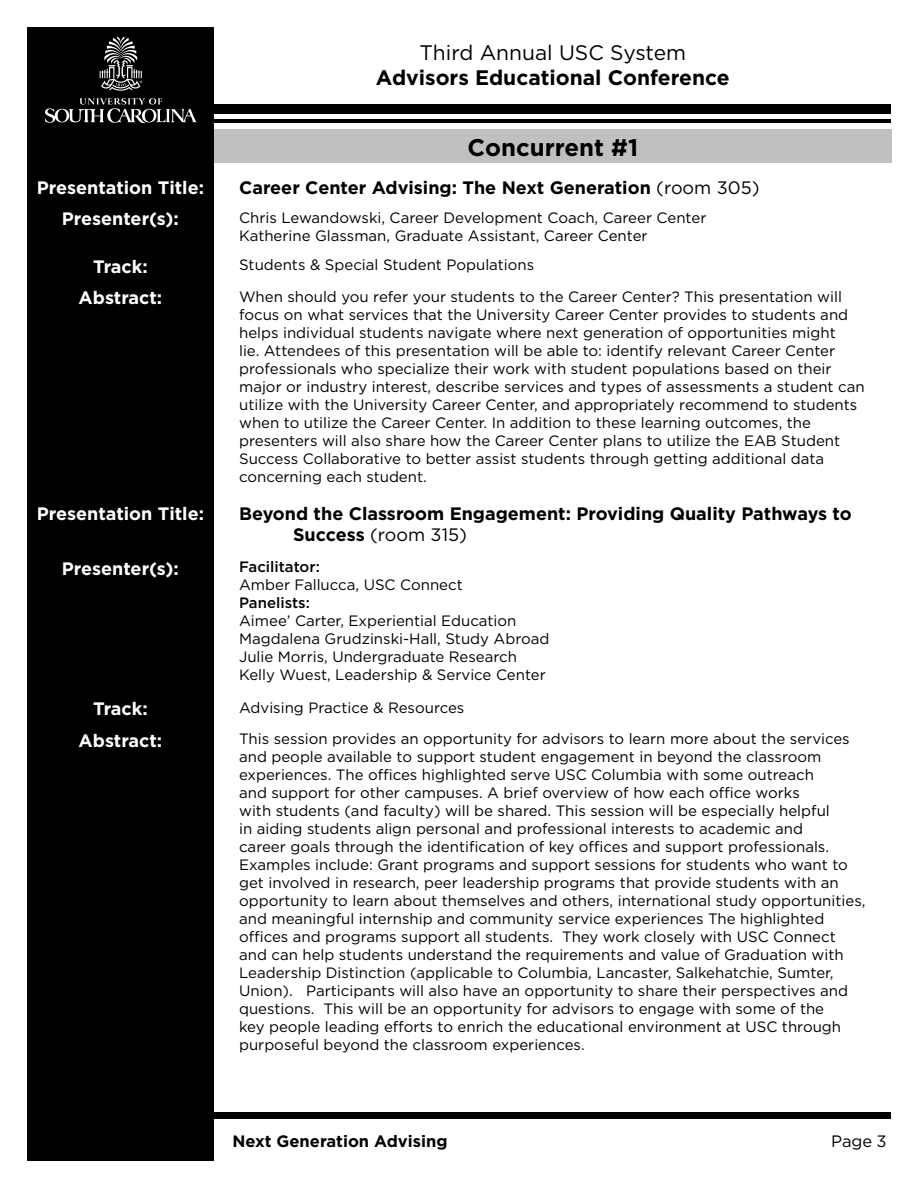
<style>
.page{position:relative;width:918px;height:1188px;background:#fff}
.page>*{position:absolute;margin:0;border:0;box-sizing:border-box;transform-origin:0 0}
.t1{font:700 24px "Gotham";color:#000}
.t2{font:700 21px "Gotham";color:#000}
.t3{font:21px "Gotham";color:#000}
.t4{font:700 18px/21.6px "Gotham";color:#000}
.t5{font:700 18px "Gotham";color:#fff}
.t6{font:700 16.5px "Gotham";color:#000}
.t7{font:16.5px "Gotham";color:#000}
.t8{font:15px/18px "Gotham";color:#000}
.t9{font:500 15px "Gotham";color:#000}
.s1{font-weight:400}
</style>
<div class="page">
<div style="left:214px;top:129px;width:677px;height:33px;background:#bec0c2"></div>
<div style="left:27px;top:104px;width:864px;height:9px;background:#000"></div>
<div style="left:27px;top:1113px;width:864px;height:6px;background:#000"></div>
<div style="left:27px;top:27px;width:187px;height:1134px;background:#000"></div>
<hr style="left:27px;top:119px;width:864px;height:4px;background:#000">
<svg style="left:45px;top:98px;width:152px;height:25px"></svg>
<svg style="left:100px;top:36px;width:42px;height:55px"></svg>
<h2 class="t3" style="left:420px;top:39px;width:268px">Third Annual USC System</h2>
<h2 class="t2" style="left:376px;top:63px;width:355px">Advisors Educational Conference</h2>
<h1 class="t1" style="left:468px;top:132px;width:172px">Concurrent #1</h1>
<p class="t5" style="left:37px;top:175px;width:169px">Presentation Title:</p>
<p class="t4" style="left:239px;top:176px;width:522px">Career Center Advising: The Next Generation <span class="s1">(room 305)</span></p>
<p class="t5" style="left:62px;top:207px;width:119px">Presenter(s):</p>
<p class="t8" style="left:239px;top:208px;width:469px">Chris Lewandowski, Career Development Coach, Career Center<br>Katherine Glassman, Graduate Assistant, Career Center</p>
<p class="t5" style="left:93px;top:254px;width:56px">Track:</p>
<p class="t8" style="left:239px;top:256px;width:297px">Students &amp; Special Student Populations</p>
<p class="t5" style="left:79px;top:286px;width:85px">Abstract:</p>
<p class="t8" style="left:239px;top:287px;width:627px">When should you refer your students to the Career Center? This presentation will focus on what services that the University Career Center provides to students and helps individual students navigate where next generation of opportunities might<br>lie. Attendees of this presentation will be able to: identify relevant Career Center professionals who specialize their work with student populations based on their major or industry interest, describe services and types of assessments a student can utilize with the University Career Center, and appropriately recommend to students when to utilize the Career Center. In addition to these learning outcomes, the presenters will also share how the Career Center plans to utilize the EAB Student Success Collaborative to better assist students through getting additional data concerning each student.</p>
<p class="t5" style="left:37px;top:502px;width:169px">Presentation Title:</p>
<p class="t4" style="left:293px;top:503px;width:560px;text-indent:-54px">Beyond the Classroom Engagement: Providing Quality Pathways to<br>Success <span class="s1">(room 315)</span></p>
<p class="t5" style="left:62px;top:557px;width:119px">Presenter(s):</p>
<p class="t9" style="left:239px;top:557px;width:82px">Facilitator:</p>
<p class="t8" style="left:239px;top:576px;width:225px">Amber Fallucca, USC Connect</p>
<p class="t9" style="left:239px;top:593px;width:72px">Panelists:</p>
<p class="t8" style="left:239px;top:612px;width:312px">Aimee’ Carter, Experiential Education Magdalena Grudzinski-Hall, Study Abroad Julie Morris, Undergraduate Research Kelly Wuest, Leadership &amp; Service Center</p>
<p class="t5" style="left:93px;top:697px;width:56px">Track:</p>
<p class="t8" style="left:239px;top:698px;width:227px">Advising Practice &amp; Resources</p>
<p class="t5" style="left:79px;top:728px;width:85px">Abstract:</p>
<p class="t8" style="left:239px;top:730px;width:628px">This session provides an opportunity for advisors to learn more about the services and people available to support student engagement in beyond the classroom experiences. The offices highlighted serve USC Columbia with some outreach<br>and support for other campuses. A brief overview of how each office works<br>with students (and faculty) will be shared. This session will be especially helpful<br>in aiding students align personal and professional interests to academic and<br>career goals through the identification of key offices and support professionals.<br>Examples include: Grant programs and support sessions for students who want to get involved in research, peer leadership programs that provide students with an opportunity to learn about themselves and others, international study opportunities, and meaningful internship and community service experiences The highlighted offices and programs support all students. They work closely with USC Connect and can help students understand the requirements and value of Graduation with Leadership Distinction (applicable to Columbia, Lancaster, Salkehatchie, Sumter, Union). Participants will also have an opportunity to share their perspectives and questions. This will be an opportunity for advisors to engage with some of the<br>key people leading efforts to enrich the educational environment at USC through purposeful beyond the classroom experiences.</p>
<p class="t6" style="left:232px;top:1130px;width:217px">Next Generation Advising</p>
<p class="t7" style="left:831px;top:1131px;width:57px">Page 3</p>
</div>
